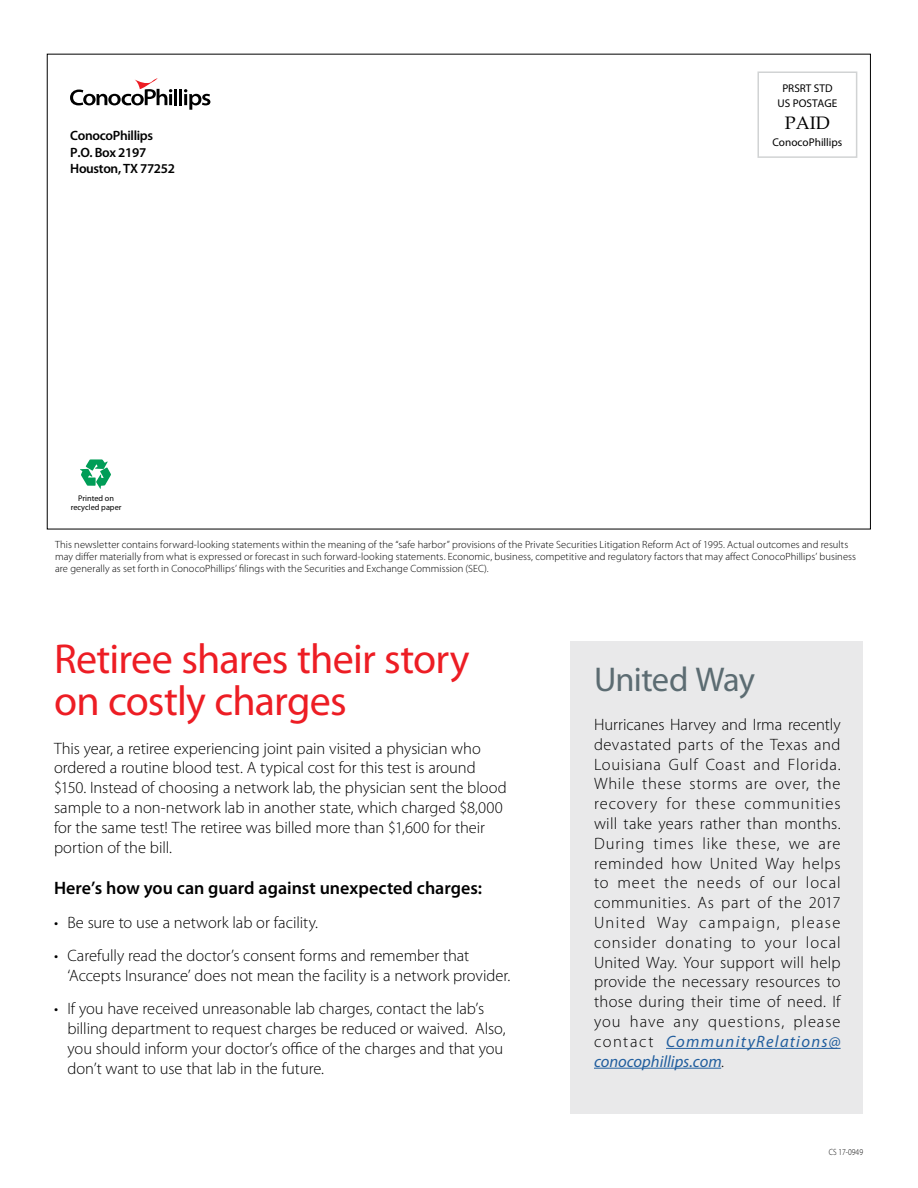
<style>
.page{position:relative;width:918px;height:1188px;background:#fff}
.page>*{position:absolute;margin:0;border:0;box-sizing:border-box;transform-origin:0 0}
.t1{font:42px/42px "Myriad Pro";letter-spacing:-.02em;color:#ed1d24}
.t2{font:34.5px "Myriad Pro";letter-spacing:-.025em;color:#5c6c72}
.t3{font:600 18px "Myriad Pro";color:#000}
.t4{font:18px "Palatino LT Std";color:#000}
.t5{font:300 16.5px/19.8px "Myriad Pro";color:#000}
.t6{font:600 13.5px/16.5px "Myriad Pro";letter-spacing:-.025em;color:#000}
.t7{font:11.25px/15px "Myriad Pro";color:#000;text-align:center}
.t8{font:300 10.5px/12px "Myriad Pro";letter-spacing:.01em;color:#000}
.t9{font:300 9px "Myriad Pro";color:#000;scale:.85 1}
.t10{font:8.25px/9px "Myriad Pro";color:#000;text-align:center}
.s1{font-weight:400;font-style:italic;color:#215e9e}
</style>
<div class="page">
<svg style="left:80px;top:459px;width:31px;height:30px"></svg>
<hr style="left:174px;top:89px;width:3px;height:16px;background:#000">
<hr style="left:179px;top:89px;width:3px;height:16px;background:#000">
<svg style="left:184px;top:89px;width:26px;height:21px"></svg>
<svg style="left:70px;top:78px;width:102px;height:27px"></svg>
<div style="left:757px;top:71px;width:100px;height:87px;border:2px solid #d1d3d4"></div>
<div style="left:570px;top:642px;width:293px;height:472px;background:#e9e9ea"></div>
<hr style="left:666px;top:1048px;width:175px;height:1px;background:#215e9e">
<hr style="left:594px;top:1068px;width:127px;height:1px;background:#215e9e">
<p class="t6" style="left:70px;top:127px;width:106px">ConocoPhillips<br>P.O. Box 2197<br>Houston, TX 77252</p>
<p class="t10" style="left:71px;top:493px;width:52px">Printed on recycled paper</p>
<p class="t7" style="left:778px;top:80px;width:61px">PRSRT STD<br>US POSTAGE</p>
<p class="t4" style="left:785px;top:112px;width:46px">PAID</p>
<p class="t7" style="left:772px;top:134px;width:71px">ConocoPhillips</p>
<p class="t8" style="left:55px;top:538px;width:803px">This newsletter contains forward-looking statements within the meaning of the “safe harbor” provisions of the Private Securities Litigation Reform Act of 1995. Actual outcomes and results may differ materially from what is expressed or forecast in such forward-looking statements. Economic, business, competitive and regulatory factors that may affect ConocoPhillips’ business are generally as set forth in ConocoPhillips’ filings with the Securities and Exchange Commission (SEC).</p>
<h1 class="t1" style="left:54px;top:637px;width:417px">Retiree shares their story on costly charges</h1>
<p class="t5" style="left:54px;top:738px;width:454px">This year, a retiree experiencing joint pain visited a physician who ordered a routine blood test. A typical cost for this test is around $150. Instead of choosing a network lab, the physician sent the blood sample to a non-network lab in another state, which charged $8,000 for the same test! The retiree was billed more than $1,600 for their portion of the bill.</p>
<p class="t3" style="left:54px;top:877px;width:430px">Here’s how you can guard against unexpected charges:</p>
<p class="t5" style="left:54px;top:912px;width:266px">• Be sure to use a network lab or facility.</p>
<p class="t5" style="left:67px;top:945px;width:444px;text-indent:-13px">• Carefully read the doctor’s consent forms and remember that ‘Accepts Insurance’ does not mean the facility is a network provider.</p>
<p class="t5" style="left:67px;top:999px;width:440px;text-indent:-13px">• If you have received unreasonable lab charges, contact the lab’s billing department to request charges be reduced or waived. Also, you should inform your doctor’s office of the charges and that you don’t want to use that lab in the future.</p>
<h2 class="t2" style="left:594px;top:659px;width:163px">United Way</h2>
<p class="t5" style="left:594px;top:714px;width:248px;text-align:justify">Hurricanes Harvey and Irma recently devastated parts of the Texas and Louisiana Gulf Coast and Florida.<br>While these storms are over, the recovery for these communities will take years rather than months.<br>During times like these, we are reminded how United Way helps to meet the needs of our local communities. As part of the 2017<br>United Way campaign, please consider donating to your local United Way. Your support will help provide the necessary resources to those during their time of need. If you have any questions, please contact <span class="s1">CommunityRelations@ conocophillips.com</span>.</p>
<p class="t9" style="left:829px;top:1147px;width:42px">CS 17-0949</p>
</div>
